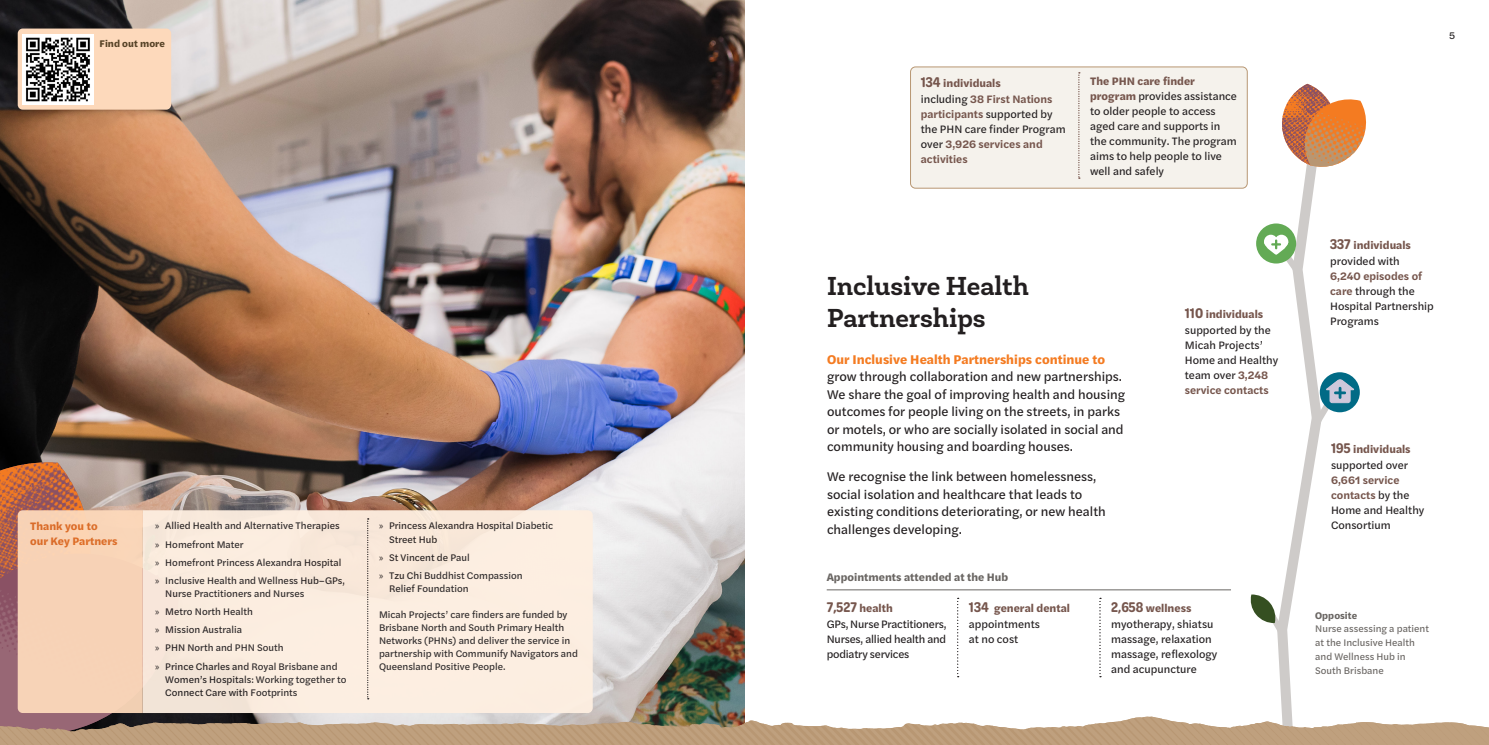
<style>
.page{position:relative;width:1489px;height:745px;background:#fff}
.page>*{position:absolute;margin:0;border:0;box-sizing:border-box;transform-origin:0 0}
.Section_Title{font:700 26.25px/32.5px "Newslab";color:#231f20}
.P_-_First{font:13.12px/17.5px "Halyard Text";color:#231f20}
.P{font:13.12px/17.5px "Halyard Text";color:#231f20}
.P_-_Small{font:11.25px/15px "Halyard Text";color:#231f20}
.P_-_Small-2{font:600 11.25px/15px "Halyard Text";color:#76564d}
.Number_Subject{font:700 11.25px "Halyard Text";color:#76564d}
.Heading_Small_-_Rule_After{font:700 11.25px "Halyard Text";color:#6a6663}
.t1{font:700 11.25px/15px "Halyard Text";color:#de6d27}
.t2{font:10px/18.1px "Halyard Text";color:#231f20}
.t3{font:10px/13.8px "Halyard Text";color:#6a6663}
.Heading_Smaller{font:700 10px "Halyard Text";color:#574327}
.s1{font-family:"Myriad Pro"}
.s2{font-family:"Omnes Cond";font-weight:600;font-size:15px}
.s3{font-weight:400;color:#231f20}
.s4{font-weight:700;color:#76564d}
.s5{font-weight:700;color:#f47b21}
.s6{font-weight:600;color:#76564d}
.s7{font-weight:700}
</style>
<div class="page">
<img style="left:0;top:0;width:744px;height:72px">
<div style="left:910px;top:67px;width:337px;height:121px;background:#f5f2ec;border-radius:5px"></div>
<div style="left:18px;top:29px;width:153px;height:81px;background:#fdd9bb;border-radius:5px"></div>
<img style="left:22px;top:34px;width:71px;height:38px">
<img style="left:0;top:72px;width:1488px;height:672px">
<p class="Heading_Smaller" style="left:100px;top:36px;width:67px">Find out more</p>
<p class="t1" style="left:30px;top:518px;width:89px">Thank you to our Key Partners</p>
<p class="t2" style="left:155px;top:516px;width:191px"><span class="s1">»</span> Allied Health and Alternative Therapies <span class="s1">»</span> Homefront Mater<br><span class="s1">»</span> Homefront Princess Alexandra Hospital <span class="s1">»</span> Inclusive Health and Wellness Hub–GPs,</p>
<p class="t2" style="left:155px;top:583px;width:184px;text-indent:10px">Nurse Practitioners and Nurses<br><span class="s1">»</span> Metro North Health<br><span class="s1">»</span> Mission Australia<br><span class="s1">»</span> PHN North and PHN South<br><span class="s1">»</span> Prince Charles and Royal Brisbane and</p>
<p class="t2" style="left:165px;top:671px;width:182px;line-height:13.1px">Women’s Hospitals: Working together to<br>Connect Care with Footprints</p>
<p class="t2" style="left:389px;top:518px;width:166px;line-height:13.1px;text-indent:-10px"><span class="s1">»</span> Princess Alexandra Hospital Diabetic<br>Street Hub</p>
<p class="t2" style="left:379px;top:547px;width:145px"><span class="s1">»</span> St Vincent de Paul<br><span class="s1">»</span> Tzu Chi Buddhist Compassion</p>
<p class="t2" style="left:389px;top:578px;width:81px">Relief Foundation</p>
<p class="t2" style="left:379px;top:606px;width:200px;line-height:13.1px">Micah Projects’ care finders are funded by Brisbane North and South Primary Health Networks (PHNs) and deliver the service in partnership with Communify Navigators and Queensland Positive People.</p>
<p class="Number_Subject" style="left:920px;top:74px;width:81px"><span class="s2">134</span> individuals</p>
<p class="P_-_Small-2" style="left:920px;top:91px;width:146px"><span class="s3">including</span> 38 First Nations participants <span class="s3">supported by the PHN care finder Program over</span> 3,926 services and activities</p>
<p class="P_-_Small" style="left:1090px;top:73px;width:148px"><span class="s4">The PHN care finder program</span> provides assistance to older people to access aged care and supports in the community. The program aims to help people to live well and safely</p>
<p class="Section_Title" style="left:827px;top:269px;width:203px">Inclusive Health<br>Partnerships</p>
<p class="P_-_First" style="left:827px;top:349px;width:300px"><span class="s5">Our Inclusive Health Partnerships continue to </span>grow through collaboration and new partnerships.<br>We share the goal of improving health and housing outcomes for people living on the streets, in parks or motels, or who are socially isolated in social and community housing and boarding houses.</p>
<p class="P" style="left:827px;top:467px;width:280px">We recognise the link between homelessness, social isolation and healthcare that leads to existing conditions deteriorating, or new health challenges developing.</p>
<p class="Number_Subject" style="left:1184px;top:305px;width:80px"><span class="s2">110</span> individuals</p>
<p class="P_-_Small" style="left:1184px;top:322px;width:95px">supported by the<br>Micah Projects’<br>Home and Healthy team over <span class="s6">3,248 service contacts</span></p>
<p class="Heading_Small_-_Rule_After" style="left:826px;top:568px;width:183px">Appointments attended at the Hub</p>
<p class="Number_Subject" style="left:826px;top:599px;width:68px"><span class="s2">7,527</span> health</p>
<p class="P_-_Small" style="left:826px;top:616px;width:121px;text-align:justify">GPs, Nurse Practitioners, Nurses, allied health and podiatry services</p>
<p class="Number_Subject" style="left:968px;top:599px;width:102px"><span class="s2">134</span> general dental</p>
<p class="P_-_Small" style="left:968px;top:616px;width:73px">appointments at no cost</p>
<p class="Number_Subject" style="left:1111px;top:599px;width:82px"><span class="s2">2,658</span> wellness</p>
<p class="P_-_Small" style="left:1111px;top:616px;width:107px">myotherapy, shiatsu massage, relaxation massage, reflexology and acupuncture</p>
<p class="t2" style="left:1448px;top:26px;width:8px">5</p>
<p class="Number_Subject" style="left:1329px;top:236px;width:82px"><span class="s2">337</span> individuals</p>
<p class="P_-_Small" style="left:1329px;top:253px;width:105px">provided with<br><span class="s6">6,240 episodes of care</span> through the<br>Hospital Partnership<br>Programs</p>
<p class="Number_Subject" style="left:1330px;top:440px;width:81px"><span class="s2">195</span> individuals</p>
<p class="P_-_Small" style="left:1330px;top:457px;width:95px">supported over<br><span class="s6">6,661 service contacts</span> by the<br>Home and Healthy<br>Consortium</p>
<p class="t3" style="left:1315px;top:607px;width:115px"><span class="s7">Opposite<br></span>Nurse assessing a patient at the Inclusive Health and Wellness Hub in<br>South Brisbane</p>
</div>
